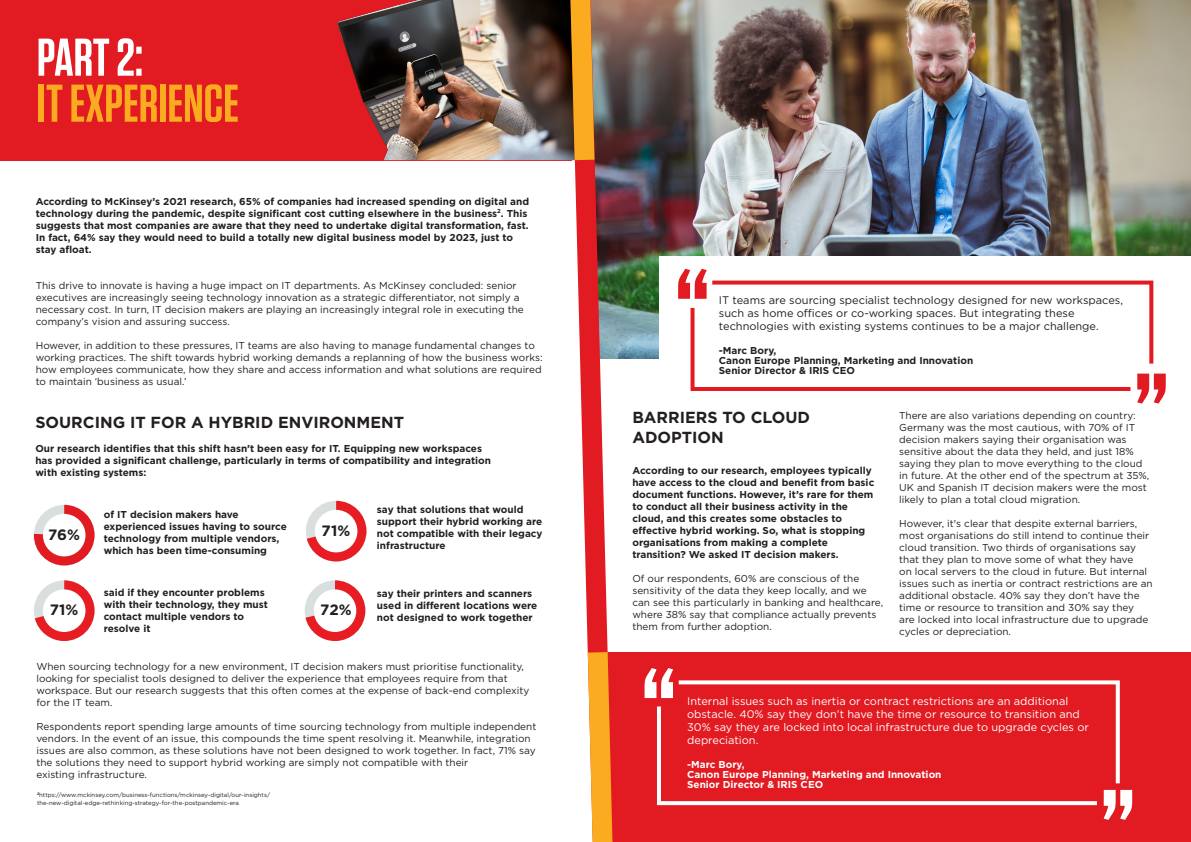
<style>
.page{position:relative;width:1191px;height:842px;background:#fff}
.page>*{position:absolute;margin:0;border:0;box-sizing:border-box;transform-origin:0 0}
.t1{font:600 120px "Tungsten";color:#e21a21}
.t2{font:600 120px "Tungsten";color:#fff}
.t3{font:600 53px "Tungsten";color:#faab1f}
.t4{font:600 53px "Tungsten";color:#fff}
.t5{font:700 16px "Gotham";color:#231f20}
.t6{font:700 15px "Gotham";letter-spacing:-.005em;color:#231f20}
.t7{font:11px/13.2px "Gotham";color:#fff}
.t8{font:11px/13.2px "Gotham";color:#231f20}
.t9{font:10px/12px "Gotham";color:#231f20}
.t10{font:700 10px/12px "Gotham";color:#231f20}
.t11{font:700 10px "Gotham";color:#fff}
.t12{font:6px/7.2px "Gotham";color:#231f20}
</style>
<div class="page">
<img style="left:612px;top:0;width:579px;height:359px">
<div style="left:0;top:0;width:571px;height:160px;background:#e21a21"></div>
<svg style="left:34px;top:505px;width:61px;height:60px"></svg>
<svg style="left:34px;top:580px;width:61px;height:61px"></svg>
<svg style="left:306px;top:501px;width:60px;height:60px"></svg>
<svg style="left:305px;top:580px;width:60px;height:61px"></svg>
<img style="left:337px;top:0;width:233px;height:160px">
<div style="left:659px;top:257px;width:532px;height:110px;background:#fff"></div>
<svg style="left:690px;top:280px;width:464px;height:111px"></svg>
<div style="left:595px;top:652px;width:596px;height:189px;background:#e21a21"></div>
<svg style="left:678px;top:680px;width:442px;height:104px"></svg>
<svg style="left:657px;top:702px;width:444px;height:104px"></svg>
<svg style="left:570px;top:0;width:42px;height:842px"></svg>
<p class="t4" style="left:37px;top:29px;width:108px">PART 2:</p>
<p class="t3" style="left:37px;top:75px;width:204px">IT EXPERIENCE</p>
<p class="t10" style="left:36px;top:195px;width:495px">According to McKinsey’s 2021 research, 65% of companies had increased spending on digital and technology during the pandemic, despite significant cost cutting elsewhere in the business<sup>2</sup>. This suggests that most companies are aware that they need to undertake digital transformation, fast.</p>
<p class="t10" style="left:36px;top:231px;width:479px">In fact, 64% say they would need to build a totally new digital business model by 2023, just to</p>
<p class="t10" style="left:36px;top:243px;width:58px">stay afloat.</p>
<p class="t9" style="left:36px;top:279px;width:482px">This drive to innovate is having a huge impact on IT departments. As McKinsey concluded: senior</p>
<p class="t9" style="left:36px;top:291px;width:485px">executives are increasingly seeing technology innovation as a strategic differentiator, not simply a</p>
<p class="t9" style="left:36px;top:303px;width:489px">necessary cost. In turn, IT decision makers are playing an increasingly integral role in executing the</p>
<p class="t9" style="left:36px;top:315px;width:196px">company’s vision and assuring success.</p>
<p class="t9" style="left:36px;top:339px;width:508px">However, in addition to these pressures, IT teams are also having to manage fundamental changes to working practices. The shift towards hybrid working demands a replanning of how the business works: how employees communicate, how they share and access information and what solutions are required to maintain ‘business as usual.’</p>
<p class="t5" style="left:35px;top:411px;width:370px">SOURCING IT FOR A HYBRID ENVIRONMENT</p>
<p class="t10" style="left:35px;top:442px;width:457px">Our research identifies that this shift hasn’t been easy for IT. Equipping new workspaces has provided a significant challenge, particularly in terms of compatibility and integration with existing systems:</p>
<p class="t6" style="left:48px;top:525px;width:33px">76%</p>
<p class="t6" style="left:50px;top:600px;width:30px">71%</p>
<p class="t10" style="left:104px;top:509px;width:137px">of IT decision makers have</p>
<p class="t10" style="left:104px;top:521px;width:185px">experienced issues having to source technology from multiple vendors, which has been time-consuming</p>
<p class="t10" style="left:104px;top:587px;width:166px">said if they encounter problems with their technology, they must</p>
<p class="t10" style="left:104px;top:611px;width:142px">contact multiple vendors to</p>
<p class="t10" style="left:104px;top:623px;width:48px">resolve it</p>
<p class="t6" style="left:321px;top:521px;width:30px">71%</p>
<p class="t6" style="left:320px;top:600px;width:33px">72%</p>
<p class="t10" style="left:377px;top:504px;width:167px">say that solutions that would support their hybrid working are not compatible with their legacy infrastructure</p>
<p class="t10" style="left:377px;top:587px;width:162px">say their printers and scanners used in different locations were not designed to work together</p>
<p class="t9" style="left:36px;top:660px;width:489px">When sourcing technology for a new environment, IT decision makers must prioritise functionality, looking for specialist tools designed to deliver the experience that employees require from that</p>
<p class="t9" style="left:36px;top:684px;width:494px">workspace. But our research suggests that this often comes at the expense of back-end complexity for the IT team.</p>
<p class="t9" style="left:36px;top:720px;width:501px">Respondents report spending large amounts of time sourcing technology from multiple independent vendors. In the event of an issue, this compounds the time spent resolving it. Meanwhile, integration issues are also common, as these solutions have not been designed to work together. In fact, 71% say the solutions they need to support hybrid working are simply not compatible with their</p>
<p class="t9" style="left:36px;top:768px;width:112px">existing infrastructure.</p>
<p class="t12" style="left:37px;top:792px;width:234px"><sup>2</sup>https://www.mckinsey.com/business-functions/mckinsey-digital/our-insights/ the-new-digital-edge-rethinking-strategy-for-the-postpandemic-era</p>
<p class="t1" style="left:675px;top:248px;width:36px">“</p>
<p class="t8" style="left:719px;top:293px;width:406px">IT teams are sourcing specialist technology designed for new workspaces, such as home offices or co-working spaces. But integrating these</p>
<p class="t8" style="left:719px;top:320px;width:381px">technologies with existing systems continues to be a major challenge.</p>
<p class="t10" style="left:719px;top:344px;width:59px">-Marc Bory,</p>
<p class="t10" style="left:719px;top:354px;width:256px">Canon Europe Planning, Marketing and Innovation</p>
<p class="t10" style="left:719px;top:364px;width:138px">Senior Director &amp; IRIS CEO</p>
<p class="t1" style="left:1168px;top:424px;width:36px;rotate:-180deg">“</p>
<p class="t5" style="left:632px;top:407px;width:179px">BARRIERS TO CLOUD</p>
<p class="t5" style="left:632px;top:426px;width:93px">ADOPTION</p>
<p class="t10" style="left:632px;top:464px;width:243px">According to our research, employees typically have access to the cloud and benefit from basic document functions. However, it’s rare for them</p>
<p class="t10" style="left:632px;top:500px;width:217px">to conduct all their business activity in the</p>
<p class="t10" style="left:632px;top:512px;width:211px">cloud, and this creates some obstacles to</p>
<p class="t10" style="left:632px;top:524px;width:234px">effective hybrid working. So, what is stopping</p>
<p class="t10" style="left:632px;top:536px;width:197px">organisations from making a complete</p>
<p class="t10" style="left:632px;top:548px;width:208px">transition? We asked IT decision makers.</p>
<p class="t9" style="left:632px;top:572px;width:252px">Of our respondents, 60% are conscious of the sensitivity of the data they keep locally, and we can see this particularly in banking and healthcare, where 38% say that compliance actually prevents them from further adoption.</p>
<p class="t9" style="left:899px;top:409px;width:252px">There are also variations depending on country:<br>Germany was the most cautious, with 70% of IT decision makers saying their organisation was sensitive about the data they held, and just 18% saying they plan to move everything to the cloud in future. At the other end of the spectrum at 35%, UK and Spanish IT decision makers were the most likely to plan a total cloud migration.</p>
<p class="t9" style="left:899px;top:517px;width:255px">However, it's clear that despite external barriers, most organisations do still intend to continue their cloud transition. Two thirds of organisations say that they plan to move some of what they have<br>on local servers to the cloud in future. But internal issues such as inertia or contract restrictions are an additional obstacle. 40% say they don’t have the time or resource to transition and 30% say they<br>are locked into local infrastructure due to upgrade cycles or depreciation.</p>
<p class="t2" style="left:642px;top:648px;width:36px">“</p>
<p class="t7" style="left:687px;top:694px;width:403px">Internal issues such as inertia or contract restrictions are an additional obstacle. 40% say they don’t have the time or resource to transition and 30% say they are locked into local infrastructure due to upgrade cycles or depreciation.</p>
<p class="t11" style="left:687px;top:757px;width:59px">-Marc Bory,</p>
<p class="t11" style="left:687px;top:767px;width:256px">Canon Europe Planning, Marketing and Innovation</p>
<p class="t11" style="left:687px;top:777px;width:138px">Senior Director &amp; IRIS CEO</p>
<p class="t2" style="left:1135px;top:840px;width:36px;rotate:-180deg">“</p>
</div>
